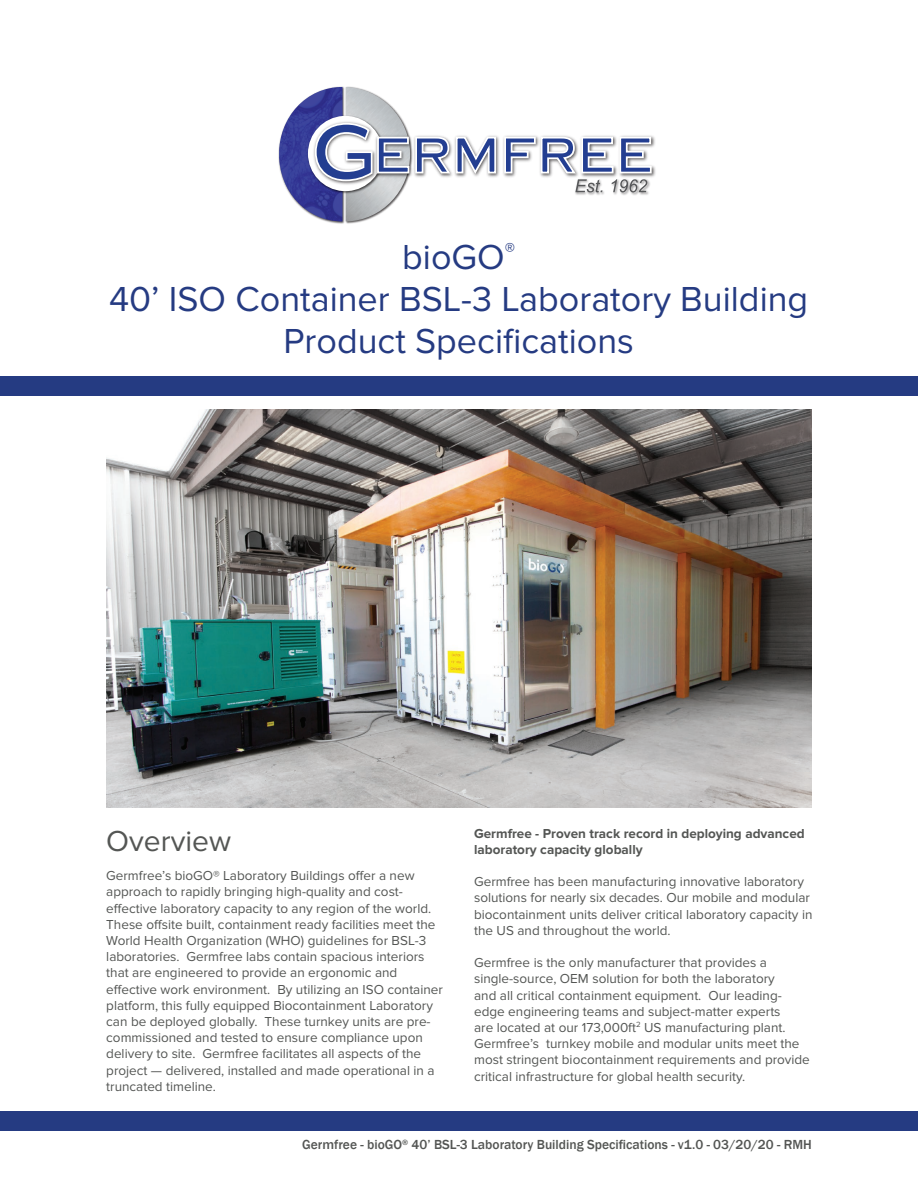
<style>
.page{position:relative;width:918px;height:1188px;background:#fff}
.page>*{position:absolute;margin:0;border:0;box-sizing:border-box;transform-origin:0 0}
.t1{font:36px/42px "Proxima Nova";color:#253b82;text-align:center}
.t2{font:30px "Proxima Nova";color:#545654}
.t3{font:13.5px/16.2px "Proxima Nova";color:#545654}
.t4{font:500 13.5px "Franklin Gothic";color:#545654}
.t5{font:700 13.5px/16.2px "Proxima Nova";color:#545654}
</style>
<div class="page">
<div style="left:0;top:376px;width:918px;height:19px;background:#253b82"></div>
<div style="left:0;top:1111px;width:918px;height:19px;background:#253b82"></div>
<img style="left:278px;top:86px;width:68px;height:138px">
<img style="left:497px;top:135px;width:159px;height:42px">
<svg style="left:279px;top:87px;width:218px;height:134px"></svg>
<img style="left:575px;top:192px;width:74px;height:3px">
<svg style="left:503px;top:136px;width:150px;height:56px"></svg>
<img style="left:107px;top:409px;width:705px;height:399px">
<h1 class="t1" style="left:109px;top:236px;width:701px">bioGO<sup>®<br></sup>40’ ISO Container BSL-3 Laboratory Building<br>Product Specifications</h1>
<h2 class="t2" style="left:106px;top:823px;width:126px">Overview</h2>
<p class="t3" style="left:106px;top:868px;width:338px">Germfree’s bioGO® Laboratory Buildings offer a new approach to rapidly bringing high-quality and cost&shy;effective laboratory capacity to any region of the world.<br>These offsite built, containment ready facilities meet the World Health Organization (WHO) guidelines for BSL-3 laboratories. Germfree labs contain spacious interiors that are engineered to provide an ergonomic and effective work environment. By utilizing an ISO container platform, this fully equipped Biocontainment Laboratory can be deployed globally. These turnkey units are pre&shy;commissioned and tested to ensure compliance upon delivery to site. Germfree facilitates all aspects of the project — delivered, installed and made operational in a truncated timeline.</p>
<p class="t5" style="left:474px;top:825px;width:332px">Germfree - Proven track record in deploying advanced laboratory capacity globally</p>
<p class="t3" style="left:474px;top:874px;width:340px">Germfree has been manufacturing innovative laboratory solutions for nearly six decades. Our mobile and modular biocontainment units deliver critical laboratory capacity in the US and throughout the world.</p>
<p class="t3" style="left:474px;top:955px;width:337px">Germfree is the only manufacturer that provides a single-source, OEM solution for both the laboratory<br>and all critical containment equipment. Our leading&shy;edge engineering teams and subject-matter experts<br>are located at our 173,000ft<sup>2</sup> US manufacturing plant.<br>Germfree’s turnkey mobile and modular units meet the most stringent biocontainment requirements and provide critical infrastructure for global health security.</p>
<p class="t4" style="left:302px;top:1137px;width:511px">Germfree - bioGO<sup>®</sup> 40’ BSL-3 Laboratory Building Specifications - v1.0 - 03/20/20 - RMH</p>
</div>
